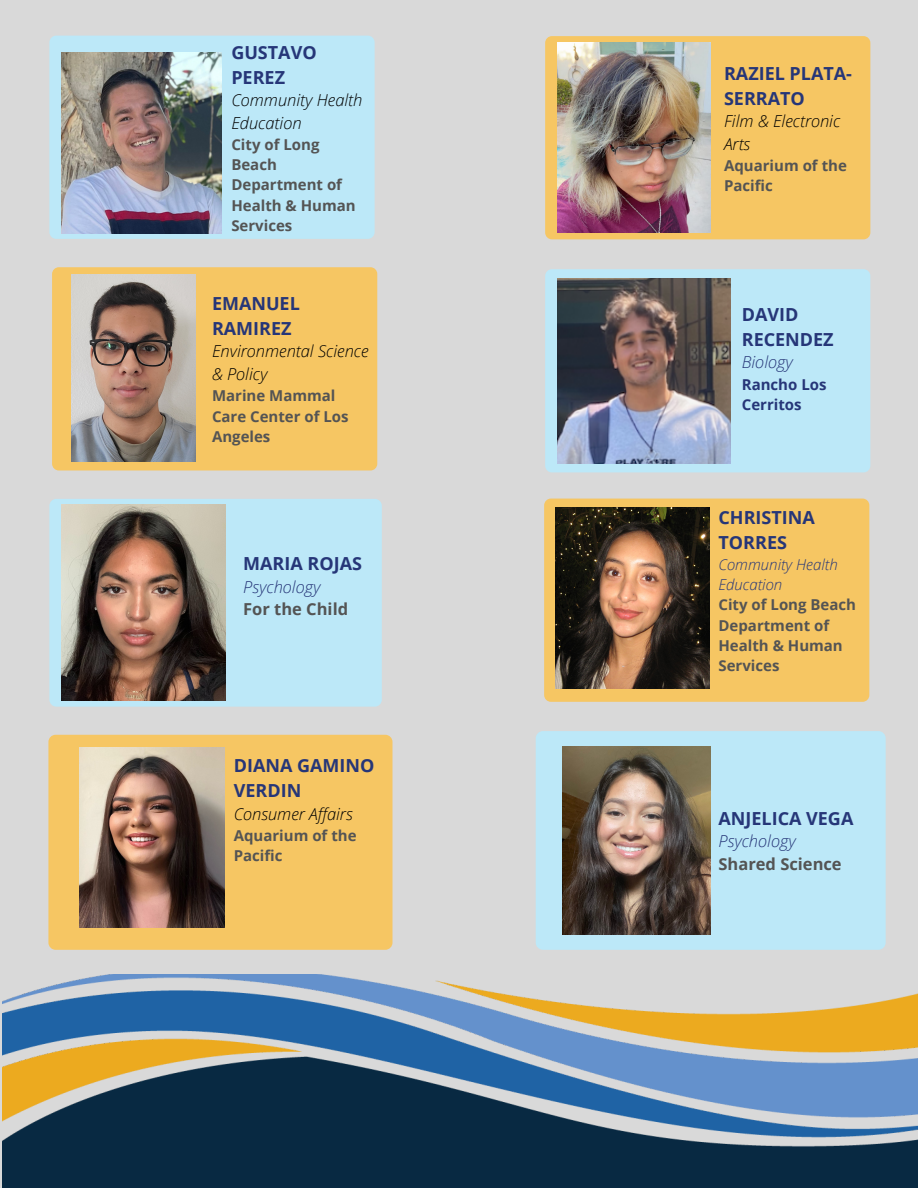
<style>
.page{position:relative;width:918px;height:1188px;background:#d9d9d9}
.page>*{position:absolute;margin:0;border:0;box-sizing:border-box;transform-origin:0 0}
.t1{font:700 18px/24.8px "Open Sans";color:#263678}
.t2{font:italic 300 16.5px/22.5px "Open Sans";color:#000}
.t3{font:700 16.5px/22.5px "Open Sans";color:#545454}
.t4{font:italic 300 16.5px "Open Sans";color:#263678}
.t5{font:700 15px/20.2px "Open Sans";color:#545454}
.t6{font:700 15px/20.2px "Open Sans";color:#263678}
.s1{font-weight:300;font-style:italic;color:#263678}
</style>
<div class="page">
<div style="left:52px;top:267px;width:325px;height:203px;background:#f6c663;border-radius:7px"></div>
<div style="left:49px;top:36px;width:326px;height:203px;background:#bce8f8;border-radius:7px"></div>
<div style="left:49px;top:499px;width:332px;height:208px;background:#bce8f8;border-radius:7px"></div>
<div style="left:545px;top:36px;width:325px;height:203px;background:#f6c663;border-radius:7px"></div>
<div style="left:545px;top:269px;width:325px;height:203px;background:#bce8f8;border-radius:7px"></div>
<div style="left:544px;top:499px;width:325px;height:203px;background:#f6c663;border-radius:7px"></div>
<img style="left:62px;top:53px;width:159px;height:181px">
<img style="left:557px;top:42px;width:153px;height:190px">
<img style="left:71px;top:275px;width:124px;height:187px">
<img style="left:557px;top:279px;width:173px;height:184px">
<img style="left:62px;top:504px;width:164px;height:196px">
<img style="left:555px;top:508px;width:155px;height:181px">
<img style="left:3px;top:975px;width:915px;height:213px">
<div style="left:48px;top:735px;width:344px;height:215px;background:#f6c663;border-radius:7px"></div>
<div style="left:536px;top:731px;width:350px;height:218px;background:#bce8f8;border-radius:7px"></div>
<img style="left:563px;top:747px;width:147px;height:188px">
<img style="left:79px;top:748px;width:145px;height:180px">
<p class="t1" style="left:231px;top:39px;width:87px">GUSTAVO<br>PEREZ</p>
<p class="t2" style="left:231px;top:88px;width:133px">Community Health<br>Education</p>
<p class="t5" style="left:231px;top:134px;width:126px">City of Long<br>Beach<br>Department of<br>Health &amp; Human<br>Services</p>
<p class="t1" style="left:212px;top:291px;width:89px">EMANUEL<br>RAMIREZ</p>
<p class="t2" style="left:212px;top:340px;width:158px">Environmental Science &amp; Policy</p>
<p class="t5" style="left:212px;top:385px;width:138px">Marine Mammal<br>Care Center of Los<br>Angeles</p>
<h1 class="t1" style="left:243px;top:551px;width:120px">MARIA ROJAS</h1>
<h1 class="t3" style="left:243px;top:575px;width:106px"><span class="s1">Psychology<br></span>For the Child</h1>
<p class="t1" style="left:234px;top:753px;width:142px">DIANA GAMINO<br>VERDIN</p>
<p class="t2" style="left:234px;top:802px;width:120px">Consumer Affairs</p>
<p class="t5" style="left:234px;top:825px;width:124px">Aquarium of the<br>Pacific</p>
<p class="t1" style="left:724px;top:60px;width:129px">RAZIEL PLATA-<br>SERRATO</p>
<p class="t2" style="left:724px;top:109px;width:118px">Film &amp; Electronic<br>Arts</p>
<p class="t5" style="left:724px;top:155px;width:124px">Aquarium of the<br>Pacific</p>
<p class="t1" style="left:742px;top:302px;width:93px">DAVID<br>RECENDEZ</p>
<p class="t4" style="left:742px;top:351px;width:53px">Biology</p>
<p class="t6" style="left:742px;top:374px;width:86px">Rancho Los<br>Cerritos</p>
<h1 class="t1" style="left:719px;top:504px;width:98px">CHRISTINA<br>TORRES</h1>
<h1 class="t5" style="left:719px;top:554px;width:139px"><span class="s1">Community Health<br>Education<br></span>City of Long Beach<br>Department of<br>Health &amp; Human<br>Services</h1>
<p class="t1" style="left:719px;top:806px;width:136px">ANJELICA VEGA</p>
<p class="t3" style="left:719px;top:830px;width:125px"><span class="s1">Psychology<br></span>Shared Science</p>
</div>
